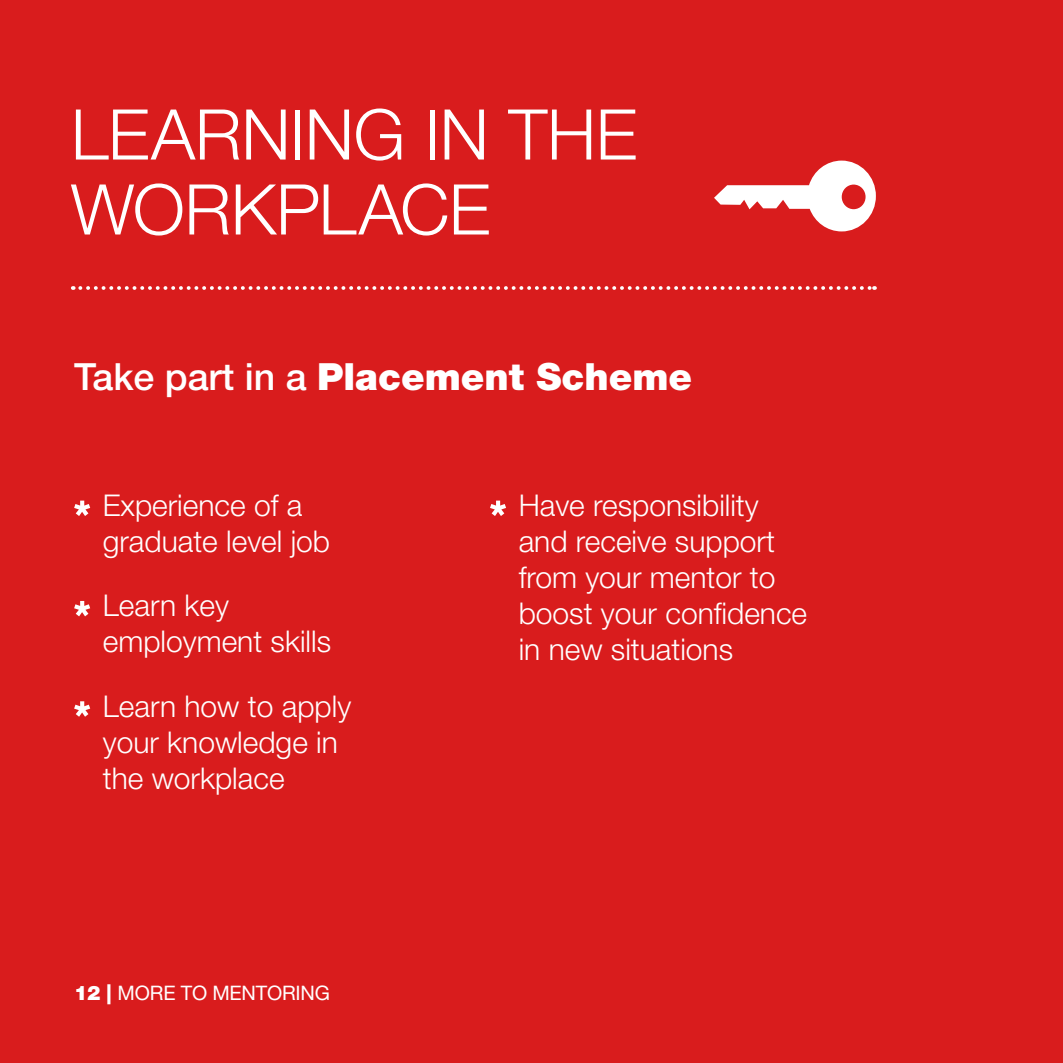
<style>
.page{position:relative;width:1063px;height:1063px;background:#d91c1d}
.page>*{position:absolute;margin:0;border:0;box-sizing:border-box;transform-origin:0 0}
.t1{font:300 70px/75px "Helvetica Neue LT Std";letter-spacing:-.005em;color:#fff}
.t2{font:900 37.5px "Helvetica Neue LT Std";color:#fff}
.t3{font:300 30px/36px "Helvetica Neue LT Std";color:#fff}
.t4{font:20px "Helvetica Neue LT Std";letter-spacing:-.01em;color:#fff}
.s1{font-weight:500}
.s2{font-weight:900}
</style>
<div class="page">
<svg style="left:714px;top:161px;width:162px;height:70px"></svg>
<svg style="left:74px;top:501px;width:16px;height:15px"></svg>
<svg style="left:74px;top:601px;width:16px;height:15px"></svg>
<svg style="left:74px;top:701px;width:16px;height:16px"></svg>
<svg style="left:490px;top:501px;width:16px;height:15px"></svg>
<svg style="left:80px;top:286px;width:795px;height:4px"></svg>
<h1 class="t1" style="left:71px;top:96px;width:568px">LEARNING IN THE<br>WORKPLACE</h1>
<p class="t2" style="left:74px;top:354px;width:619px"><span class="s1">Take part in a</span> Placement Scheme</p>
<p class="t3" style="left:103px;top:487px;width:229px">Experience of a graduate level job</p>
<p class="t3" style="left:103px;top:587px;width:230px">Learn key employment skills</p>
<p class="t3" style="left:103px;top:687px;width:250px">Learn how to apply your knowledge in the workplace</p>
<p class="t4" style="left:74px;top:981px;width:257px"><span class="s2">12 |</span> MORE TO MENTORING</p>
<p class="t3" style="left:519px;top:487px;width:290px">Have responsibility and receive support from your mentor to boost your confidence in new situations</p>
</div>
